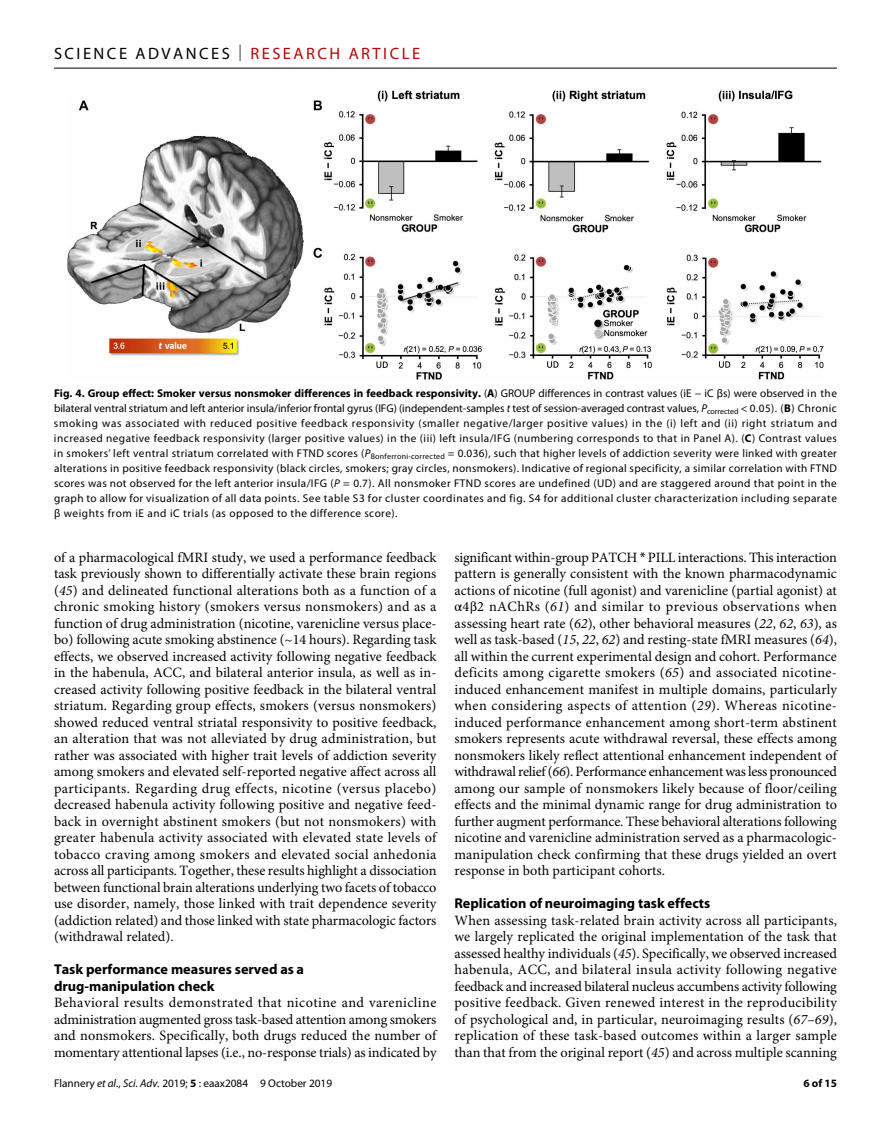
<style>
.page{position:relative;width:891px;height:1134px;background:#fff}
.page>*{position:absolute;margin:0;border:0;box-sizing:border-box;transform-origin:0 0}
.t1{font:16.5px "Myriad Pro";letter-spacing:.15em;color:#000}
.t2{font:14.25px/16.5px "Minion Pro";color:#000;text-align:justify}
.t3{font:700 14.25px/16.5px "Myriad Pro";color:#000}
.t4{font:11.25px/15px "Myriad Pro";letter-spacing:.035em;color:#000;text-align:justify}
.t5{font:11.25px "Myriad Pro";color:#000}
.t6{font:700 11.25px "Myriad Pro";color:#000}
.s1{font-weight:300}
.s2{color:#b10508}
.s3{font-weight:700}
.s4{font-style:italic}
.s5{font-family:"Myriad Pro"}
.s6{font-family:"STIX General"}
</style>
<div class="page">
<hr style="left:54px;top:68px;width:783px;height:1px;background:#000">
<img style="left:68px;top:90px;width:755px;height:289px">
<p class="t1" style="left:54px;top:40px;width:368px">SCIENCE ADVANCES <span class="s1">|</span> <span class="s2">RESEARCH ARTICLE</span></p>
<p class="t4" style="left:54px;top:386px;width:785px"><span class="s3">Fig. 4. Group effect: Smoker versus nonsmoker differences in feedback responsivity.</span> (<span class="s3">A</span>) GROUP differences in contrast values (iE − iC βs) were observed in the bilateral ventral striatum and left anterior insula/inferior frontal gyrus (IFG) (independent-samples <span class="s4">t</span> test of session-averaged contrast values, <span class="s4">P</span><sub>corrected</sub> &lt; 0.05). (<span class="s3">B</span>) Chronic smoking was associated with reduced positive feedback responsivity (smaller negative/larger positive values) in the (i) left and (ii) right striatum and increased negative feedback responsivity (larger positive values) in the (iii) left insula/IFG (numbering corresponds to that in Panel A). (<span class="s3">C</span>) Contrast values in smokers’ left ventral striatum correlated with FTND scores (<span class="s4">P</span><sub>Bonferroni-corrected</sub> = 0.036), such that higher levels of addiction severity were linked with greater alterations in positive feedback responsivity (black circles, smokers; gray circles, nonsmokers). Indicative of regional specificity, a similar correlation with FTND scores was not observed for the left anterior insula/IFG (<span class="s4">P</span> = 0.7). All nonsmoker FTND scores are undefined (UD) and are staggered around that point in the graph to allow for visualization of all data points. See table S3 for cluster coordinates and fig. S4 for additional cluster characterization including separate β weights from iE and iC trials (as opposed to the difference score).</p>
<p class="t2" style="left:54px;top:550px;width:384px">of a pharmacological fMRI study, we used a performance feedback task previously shown to differentially activate these brain regions (<span class="s4">45</span>) and delineated functional alterations both as a function of a chronic smoking history (smokers versus nonsmokers) and as a function of drug administration (nicotine, varenicline versus place&shy;bo) following acute smoking abstinence (~14 hours). Regarding task effects, we observed increased activity following negative feedback in the habenula, ACC, and bilateral anterior insula, as well as in&shy;creased activity following positive feedback in the bilateral ventral striatum. Regarding group effects, smokers (versus nonsmokers) showed reduced ventral striatal responsivity to positive feedback, an alteration that was not alleviated by drug administration, but rather was associated with higher trait levels of addiction severity among smokers and elevated self-reported negative affect across all participants. Regarding drug effects, nicotine (versus placebo) decreased habenula activity following positive and negative feed&shy;back in overnight abstinent smokers (but not nonsmokers) with greater habenula activity associated with elevated state levels of tobacco craving among smokers and elevated social anhedonia across all participants. Together, these results highlight a dissociation between functional brain alterations underlying two facets of tobacco use disorder, namely, those linked with trait dependence severity (addiction related) and those linked with state pharmacologic factors (withdrawal related).</p>
<p class="t3" style="left:54px;top:960px;width:252px">Task performance measures served as a drug-manipulation check</p>
<p class="t2" style="left:54px;top:996px;width:384px">Behavioral results demonstrated that nicotine and varenicline administration augmented gross task-based attention among smokers and nonsmokers. Specifically, both drugs reduced the number of momentary attentional lapses (i.e., no-response trials) as indicated by</p>
<p class="t5" style="left:54px;top:1074px;width:280px">Flannery <span class="s4">et al</span>., <span class="s4">Sci. Adv.</span> 2019; <span class="s3">5</span> : eaax2084 9 October 2019</p>
<p class="t2" style="left:454px;top:550px;width:384px">significant within-group PATCH <span class="s5">*</span> PILL interactions. This interaction pattern is generally consistent with the known pharmacodynamic actions of nicotine (full agonist) and varenicline (partial agonist) at <span class="s6">α</span>4 2 nAChRs (<span class="s4">61</span>) and similar to previous observations when assessing heart rate (<span class="s4">62</span>), other behavioral measures (<span class="s4">22</span>, <span class="s4">62</span>, <span class="s4">63</span>), as well as task-based (<span class="s4">15</span>, <span class="s4">22</span>, <span class="s4">62</span>) and resting-state fMRI measures (<span class="s4">64</span>), all within the current experimental design and cohort. Performance deficits among cigarette smokers (<span class="s4">65</span>) and associated nicotine&shy;induced enhancement manifest in multiple domains, particularly when considering aspects of attention (<span class="s4">29</span>). Whereas nicotine&shy;induced performance enhancement among short-term abstinent smokers represents acute withdrawal reversal, these effects among nonsmokers likely reflect attentional enhancement independent of withdrawal relief (<span class="s4">66</span>). Performance enhancement was less pronounced among our sample of nonsmokers likely because of floor/ceiling effects and the minimal dynamic range for drug administration to further augment performance. These behavioral alterations following nicotine and varenicline administration served as a pharmacologic&shy;manipulation check confirming that these drugs yielded an overt response in both participant cohorts.</p>
<p class="t3" style="left:454px;top:894px;width:257px">Replication of neuroimaging task effects</p>
<p class="t2" style="left:454px;top:914px;width:384px">When assessing task-related brain activity across all participants, we largely replicated the original implementation of the task that assessed healthy individuals (<span class="s4">45</span>). Specifically, we observed increased habenula, ACC, and bilateral insula activity following negative feedback and increased bilateral nucleus accumbens activity following positive feedback. Given renewed interest in the reproducibility of psychological and, in particular, neuroimaging results (<span class="s4">67</span>–<span class="s4">69</span>), replication of these task-based outcomes within a larger sample than that from the original report (<span class="s4">45</span>) and across multiple scanning</p>
<p class="t6" style="left:803px;top:1074px;width:35px">6 of 15</p>
</div>
